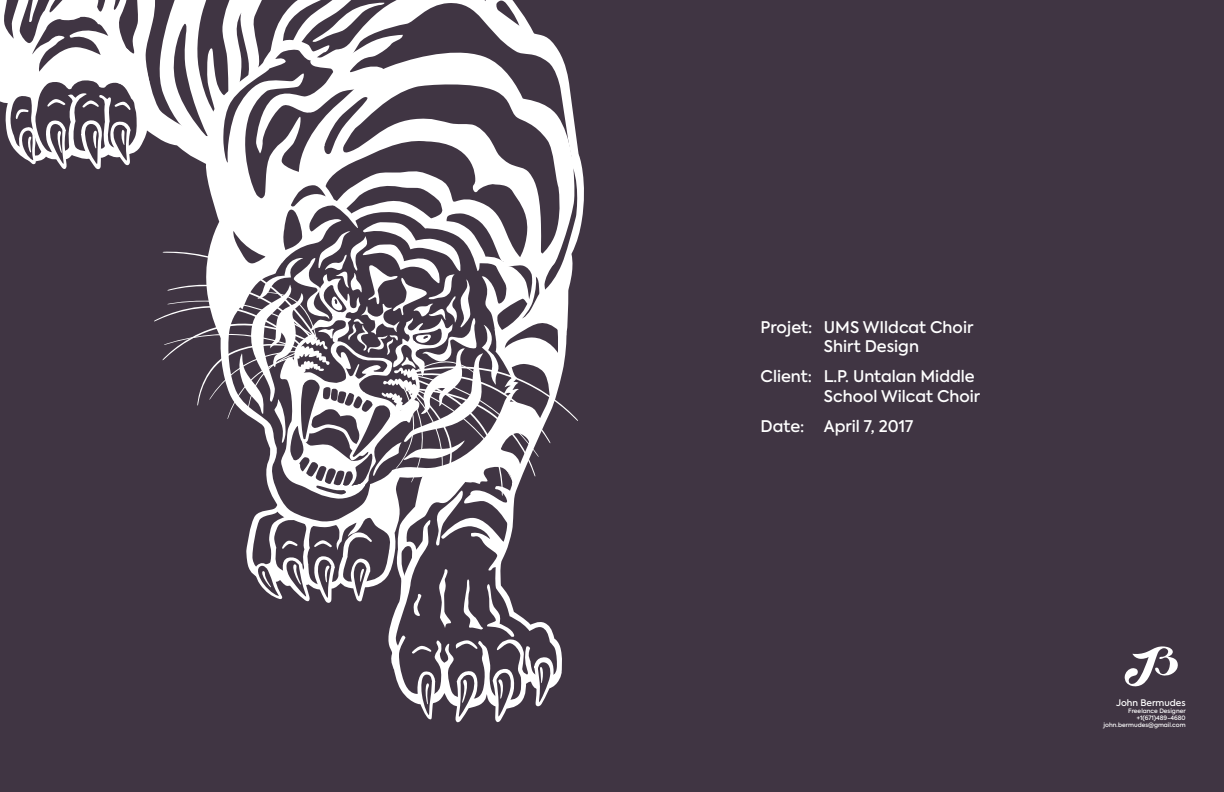
<style>
.page{position:relative;width:1224px;height:792px;background:#403543}
.page>*{position:absolute;margin:0;border:0;box-sizing:border-box;transform-origin:0 0}
.t1{font:500 16px/19.2px "Axiforma";color:#fff;text-align:center}
.t2{font:500 9px "Axiforma";color:#fff}
.t3{font:500 6px/7.2px "Axiforma";color:#fff;text-align:right}
</style>
<div class="page">
<svg style="left:1125px;top:646px;width:53px;height:41px"></svg>
<svg style="left:0;top:0;width:579px;height:723px"></svg>
<p class="t1" style="left:761px;top:318px;width:214px">Projet: UMS WIldcat Choir<br>Shirt Design</p>
<p class="t1" style="left:824px;top:367px;width:158px;text-align:left;text-indent:-63px">Client: L.P. Untalan Middle<br>School Wilcat Choir</p>
<p class="t1" style="left:761px;top:416px;width:154px">Date: April 7, 2017</p>
<p class="t2" style="left:1116px;top:696px;width:71px">John Bermudes</p>
<p class="t3" style="left:1104px;top:707px;width:84px">Freelance Designer +1(671)489-4680 john.bermudes@gmail.com</p>
</div>
